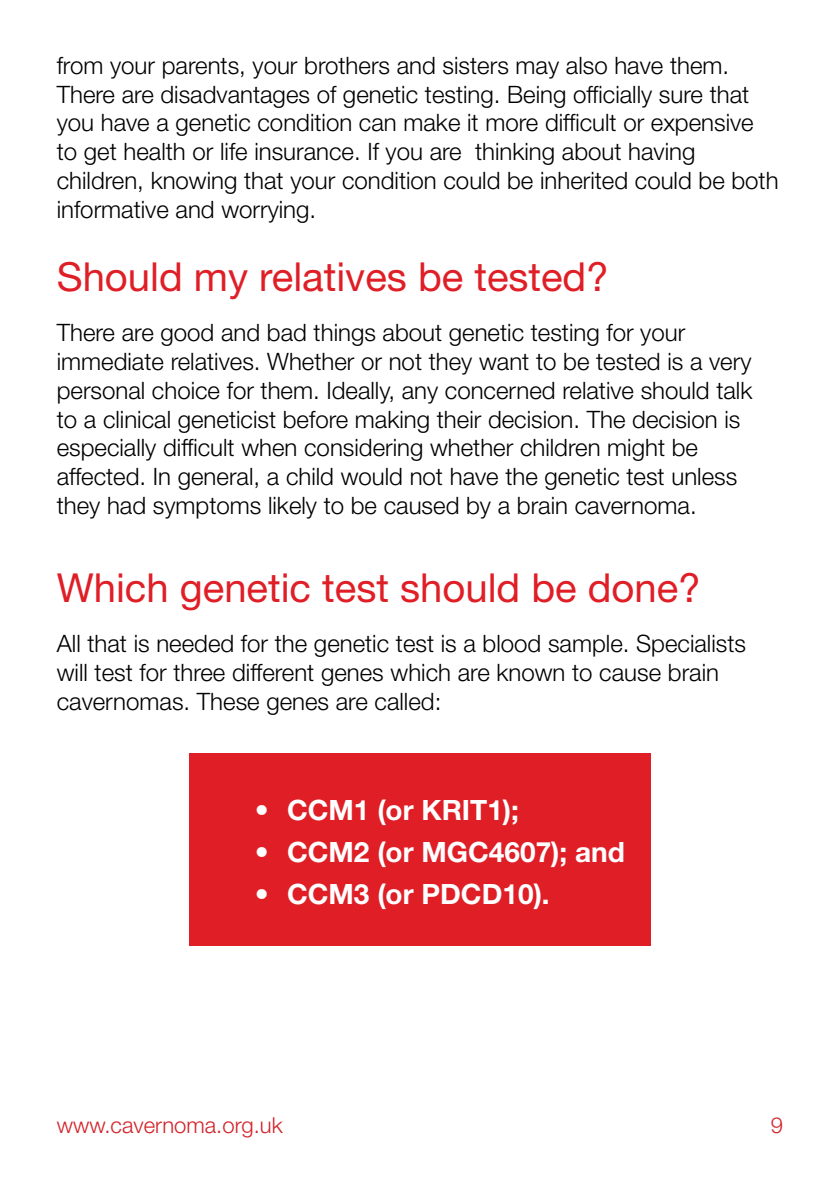
<style>
.page{position:relative;width:840px;height:1191px;background:#fff}
.page>*{position:absolute;margin:0;border:0;box-sizing:border-box;transform-origin:0 0}
.t1{font:40px "Helvetica Neue LT Std";color:#df1e26}
.t2{font:700 28px "Helvetica Neue LT Std";color:#fff}
.t3{font:300 24px/28.8px "Helvetica Neue LT Std";color:#000}
.t4{font:300 22px "Helvetica Neue LT Std";color:#d2232a}
</style>
<div class="page">
<div style="left:189px;top:753px;width:461px;height:192px;background:#df1e26"></div>
<p class="t3" style="left:57px;top:50px;width:723px">from your parents, your brothers and sisters may also have them.<br>There are disadvantages of genetic testing. Being officially sure that you have a genetic condition can make it more difficult or expensive to get health or life insurance. If you are thinking about having children, knowing that your condition could be inherited could be both informative and worrying.</p>
<h1 class="t1" style="left:57px;top:253px;width:553px">Should my relatives be tested?</h1>
<p class="t3" style="left:57px;top:318px;width:696px">There are good and bad things about genetic testing for your immediate relatives. Whether or not they want to be tested is a very personal choice for them. Ideally, any concerned relative should talk to a clinical geneticist before making their decision. The decision is especially difficult when considering whether children might be affected. In general, a child would not have the genetic test unless they had symptoms likely to be caused by a brain cavernoma.</p>
<h1 class="t1" style="left:57px;top:564px;width:645px">Which genetic test should be done?</h1>
<p class="t3" style="left:57px;top:629px;width:690px">All that is needed for the genetic test is a blood sample. Specialists will test for three different genes which are known to cause brain cavernomas. These genes are called:</p>
<p class="t2" style="left:255px;top:792px;width:265px">• CCM1 (or KRIT1);</p>
<p class="t2" style="left:255px;top:834px;width:371px">• CCM2 (or MGC4607); and</p>
<p class="t2" style="left:255px;top:876px;width:296px">• CCM3 (or PDCD10).</p>
<p class="t4" style="left:57px;top:1111px;width:227px">www.cavernoma.org.uk</p>
<p class="t4" style="left:770px;top:1111px;width:14px">9</p>
</div>
